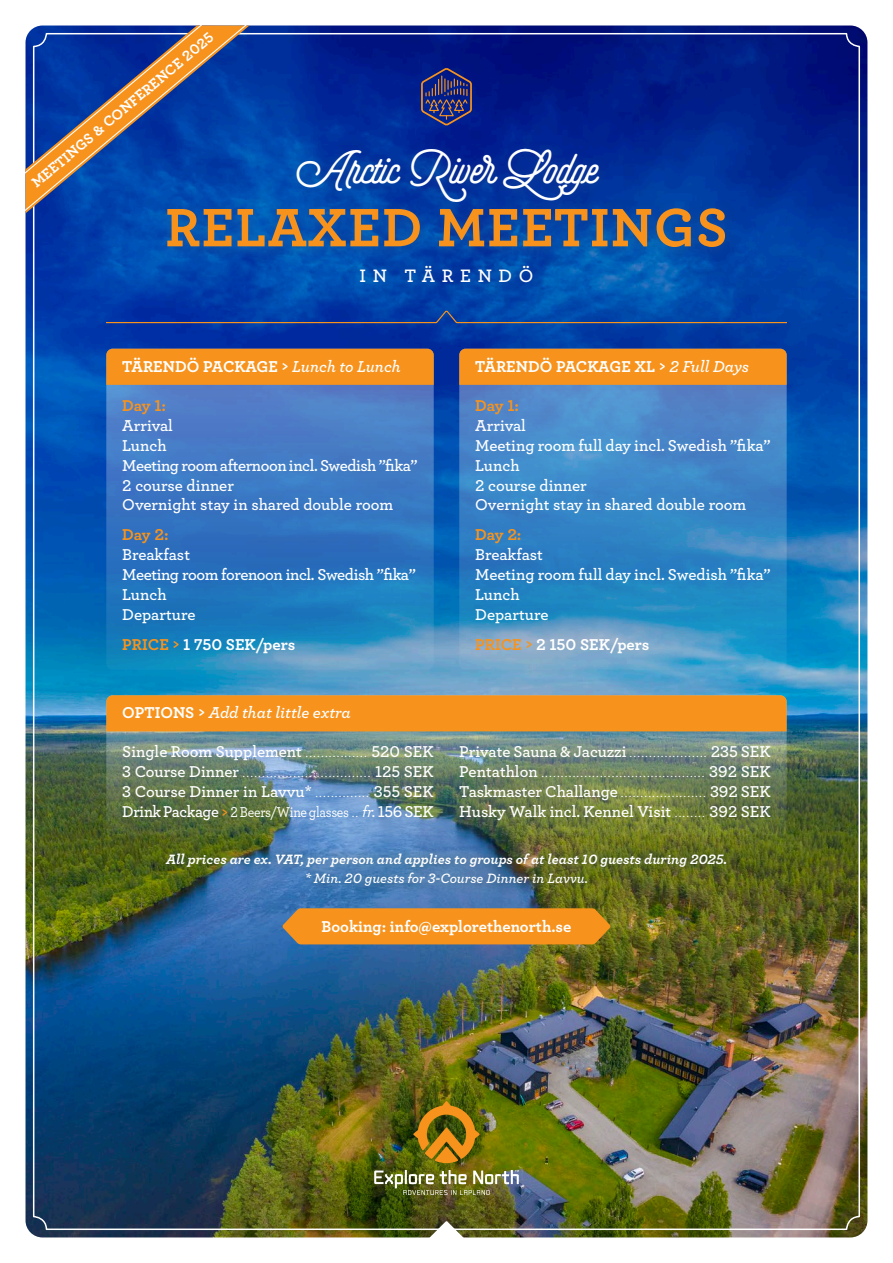
<style>
.page{position:relative;width:893px;height:1263px;background:#fff}
.page>*{position:absolute;margin:0;border:0;box-sizing:border-box;transform-origin:0 0}
.t1{font:700 56.7px "Archer";letter-spacing:.02em;color:#f7931d}
.t2{font:900 48px "Selfie";color:#fff}
.t3{font:600 18.9px "Archer";letter-spacing:.35em;color:#fff}
.t4{font:600 16.5px "Archer";letter-spacing:-.005em;color:#fff}
.t5{font:700 16.5px "Archer";color:#fff}
.t6{font:300 16.5px "Archer";color:#fff}
.t7{font:600 16.5px "Archer";letter-spacing:-.025em;color:#fff}
.t8{font:italic 600 16.5px "Archer";color:#fff}
.t9{font:700 16.5px "Archer";letter-spacing:-.01em;color:#f7931d}
.t10{font:700 15px "Archer";color:#fff}
.t11{font:italic 700 14.25px "Archer";color:#fff}
.t12{font:italic 600 14.25px "Archer";color:#fff}
.s1{font-weight:600;font-style:italic}
.s2{color:#f7931d}
.s3{font-weight:700;font-style:normal}
.s4{font-weight:300}
.s5{font-weight:600}
.s6{font-weight:500;font-size:15px}
.s7{font-weight:500;font-style:italic}
</style>
<div class="page">
<img style="left:26px;top:26px;width:841px;height:1211px">
<svg style="left:106px;top:349px;width:328px;height:321px"></svg>
<svg style="left:459px;top:349px;width:328px;height:321px"></svg>
<img style="left:106px;top:695px;width:681px;height:141px;border-radius:6px">
<div style="left:106px;top:349px;width:328px;height:36px;background:#f7931d"></div>
<div style="left:459px;top:349px;width:328px;height:36px;background:#f7931d"></div>
<div style="left:106px;top:695px;width:681px;height:36px;background:#f7931d"></div>
<svg style="left:413px;top:1101px;width:67px;height:62px"></svg>
<img style="left:374px;top:1170px;width:145px;height:25px">
<svg style="left:106px;top:311px;width:681px;height:12px"></svg>
<svg style="left:421px;top:68px;width:51px;height:57px"></svg>
<div style="left:154px;top:197px;width:584px;height:65px;background:#3f728b;opacity:.3"></div>
<div style="left:283px;top:137px;width:330px;height:81px;background:#3f728b;opacity:.3"></div>
<div style="left:347px;top:254px;width:199px;height:44px;background:#3f728b;opacity:.3"></div>
<div style="left:155px;top:843px;width:581px;height:54px;background:#405848;opacity:.75"></div>
<svg style="left:282px;top:908px;width:329px;height:36px"></svg>
<div style="left:110px;top:734px;width:336px;height:101px;background:#3f728b;opacity:.05"></div>
<div style="left:447px;top:734px;width:336px;height:100px;background:#3f728b;opacity:.05"></div>
<svg style="left:425px;top:1221px;width:43px;height:17px"></svg>
<svg style="left:26px;top:26px;width:241px;height:211px"></svg>
<p class="t10" style="left:26px;top:175px;width:234px;rotate:-40deg">MEETINGS &amp; CONFERENCE 2025</p>
<p class="t2" style="left:296px;top:139px;width:303px">Arctic River Lodge</p>
<p class="t1" style="left:165px;top:183px;width:564px">RELAXED MEETINGS</p>
<p class="t3" style="left:359px;top:261px;width:175px">IN TÄRENDÖ</p>
<p class="t5" style="left:122px;top:353px;width:280px">TÄRENDÖ PACKAGE &gt; <span class="s1">Lunch to Lunch</span></p>
<p class="t9" style="left:122px;top:393px;width:45px">Day 1:</p>
<p class="t4" style="left:122px;top:413px;width:52px">Arrival</p>
<p class="t4" style="left:122px;top:433px;width:46px">Lunch</p>
<p class="t7" style="left:122px;top:453px;width:297px">Meeting room afternoon incl. Swedish ”fika”</p>
<p class="t4" style="left:122px;top:473px;width:113px">2 course dinner</p>
<p class="t4" style="left:122px;top:492px;width:273px">Overnight stay in shared double room</p>
<p class="t9" style="left:122px;top:522px;width:48px">Day 2:</p>
<p class="t4" style="left:122px;top:542px;width:69px">Breakfast</p>
<p class="t7" style="left:122px;top:562px;width:295px">Meeting room forenoon incl. Swedish ”fika”</p>
<p class="t4" style="left:122px;top:582px;width:46px">Lunch</p>
<p class="t4" style="left:122px;top:602px;width:75px">Departure</p>
<p class="t5" style="left:122px;top:631px;width:174px"><span class="s2">PRICE &gt;</span> 1 750 SEK/pers</p>
<p class="t8" style="left:122px;top:700px;width:230px"><span class="s3">OPTIONS &gt;</span> Add that little extra</p>
<p class="t4" style="left:122px;top:739px;width:313px">Single Room Supplement <span class="s4">................</span> 520 SEK</p>
<p class="t6" style="left:122px;top:761px;width:313px"><span class="s5">3 Course Dinner</span> ................................. <span class="s5">125 SEK</span></p>
<p class="t4" style="left:122px;top:779px;width:313px">3 Course Dinner in Lavvu* <span class="s4">..............</span> 355 SEK</p>
<p class="t4" style="left:122px;top:799px;width:313px">Drink Package <span class="s2">&gt;</span> <span class="s6">2 Beers/Wine glasses</span> <span class="s4">..</span> <span class="s7">fr.</span> 156 SEK</p>
<p class="t5" style="left:475px;top:353px;width:275px">TÄRENDÖ PACKAGE XL &gt; <span class="s1">2 Full Days</span></p>
<p class="t9" style="left:475px;top:393px;width:45px">Day 1:</p>
<p class="t4" style="left:475px;top:413px;width:52px">Arrival</p>
<p class="t4" style="left:475px;top:433px;width:297px">Meeting room full day incl. Swedish ”fika”</p>
<p class="t4" style="left:475px;top:453px;width:46px">Lunch</p>
<p class="t4" style="left:475px;top:473px;width:113px">2 course dinner</p>
<p class="t4" style="left:475px;top:492px;width:273px">Overnight stay in shared double room</p>
<p class="t9" style="left:475px;top:522px;width:48px">Day 2:</p>
<p class="t4" style="left:475px;top:542px;width:69px">Breakfast</p>
<p class="t4" style="left:475px;top:562px;width:297px">Meeting room full day incl. Swedish ”fika”</p>
<p class="t4" style="left:475px;top:582px;width:46px">Lunch</p>
<p class="t4" style="left:475px;top:602px;width:75px">Departure</p>
<p class="t5" style="left:475px;top:631px;width:176px"><span class="s2">PRICE &gt;</span> 2 150 SEK/pers</p>
<p class="t4" style="left:459px;top:739px;width:313px">Private Sauna &amp; Jacuzzi <span class="s4">....................</span> 235 SEK</p>
<p class="t6" style="left:459px;top:761px;width:313px"><span class="s5">Pentathlon</span> .......................................... <span class="s5">392 SEK</span></p>
<p class="t4" style="left:459px;top:779px;width:313px">Taskmaster Challange <span class="s4">......................</span> 392 SEK</p>
<p class="t4" style="left:459px;top:799px;width:313px">Husky Walk incl. Kennel Visit <span class="s4">........</span> 392 SEK</p>
<p class="t11" style="left:166px;top:848px;width:562px">All prices are ex. VAT, per person and applies to groups of at least 10 guests during 2025.</p>
<p class="t12" style="left:305px;top:867px;width:285px">* Min. 20 guests for 3-Course Dinner in Lavvu.</p>
<p class="t5" style="left:322px;top:913px;width:251px">Booking: info@explorethenorth.se</p>
</div>
